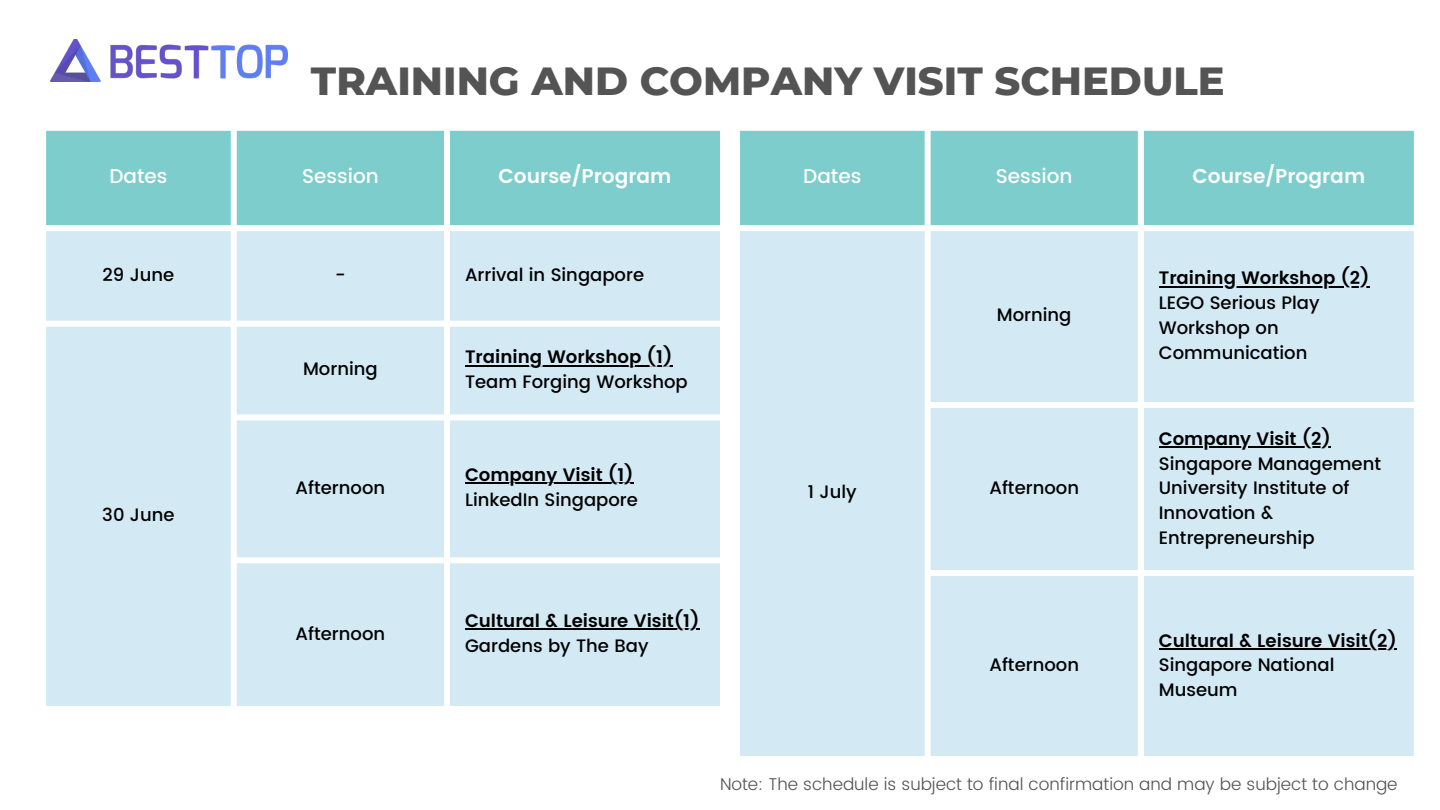
<style>
.page{position:relative;width:1440px;height:810px;background:#fff}
.page>*{position:absolute;margin:0;border:0;box-sizing:border-box;transform-origin:0 0}
.t1{font:800 40px "Montserrat";color:#545454}
.t2{font:600 20px "Poppins";color:#fff}
.t3{font:500 20px "Poppins";color:#fff}
.t4{font:500 18px/24.8px "Poppins";color:#000}
.t5{font:600 18px "Poppins";color:#000}
.t6{font:300 17px "Poppins";color:#525252}
</style>
<div class="page">
<div style="left:46px;top:131px;width:674px;height:94px;background:#7ccdcb"></div>
<div style="left:46px;top:231px;width:674px;height:475px;background:#d3eaf5"></div>
<hr style="left:465px;top:365px;width:207px;height:1px;background:#000">
<hr style="left:465px;top:483px;width:169px;height:1px;background:#000">
<hr style="left:465px;top:629px;width:234px;height:1px;background:#000">
<div style="left:740px;top:131px;width:674px;height:94px;background:#7ccdcb"></div>
<div style="left:740px;top:231px;width:674px;height:525px;background:#d3eaf5"></div>
<hr style="left:1159px;top:286px;width:211px;height:1px;background:#000">
<hr style="left:1159px;top:446px;width:172px;height:2px;background:#000">
<hr style="left:1159px;top:648px;width:238px;height:2px;background:#000">
<img style="left:51px;top:40px;width:236px;height:41px">
<h1 class="t1" style="left:311px;top:56px;width:915px">TRAINING AND COMPANY VISIT SCHEDULE</h1>
<p class="t3" style="left:109px;top:165px;width:60px">Dates</p>
<p class="t3" style="left:302px;top:165px;width:78px">Session</p>
<p class="t2" style="left:499px;top:165px;width:174px">Course/Program</p>
<p class="t4" style="left:103px;top:262px;width:73px">29 June</p>
<p class="t4" style="left:335px;top:262px;width:12px">-</p>
<p class="t4" style="left:465px;top:262px;width:181px">Arrival in Singapore</p>
<p class="t4" style="left:102px;top:502px;width:74px">30 June</p>
<p class="t4" style="left:303px;top:357px;width:76px">Morning</p>
<p class="t4" style="left:296px;top:475px;width:91px">Afternoon</p>
<p class="t4" style="left:296px;top:621px;width:91px">Afternoon</p>
<p class="t5" style="left:465px;top:347px;width:209px">Training Workshop (1)</p>
<p class="t4" style="left:465px;top:370px;width:224px">Team Forging Workshop</p>
<p class="t5" style="left:465px;top:464px;width:170px">Company Visit (1)</p>
<p class="t4" style="left:465px;top:487px;width:174px">LinkedIn Singapore</p>
<p class="t5" style="left:465px;top:610px;width:236px">Cultural &amp; Leisure Visit(1)</p>
<p class="t4" style="left:465px;top:633px;width:185px">Gardens by The Bay</p>
<p class="t3" style="left:803px;top:165px;width:60px">Dates</p>
<p class="t3" style="left:996px;top:165px;width:78px">Session</p>
<p class="t2" style="left:1192px;top:165px;width:174px">Course/Program</p>
<p class="t4" style="left:808px;top:479px;width:50px">1 July</p>
<p class="t4" style="left:997px;top:302px;width:76px">Morning</p>
<p class="t4" style="left:989px;top:476px;width:91px">Afternoon</p>
<p class="t4" style="left:989px;top:653px;width:91px">Afternoon</p>
<p class="t5" style="left:1159px;top:268px;width:212px">Training Workshop (2)</p>
<p class="t4" style="left:1159px;top:290px;width:162px">LEGO Serious Play<br>Workshop on<br>Communication</p>
<p class="t5" style="left:1159px;top:428px;width:173px">Company Visit (2)</p>
<p class="t4" style="left:1159px;top:451px;width:224px">Singapore Management<br>University Institute of<br>Innovation &amp;<br>Entrepreneurship</p>
<p class="t5" style="left:1159px;top:630px;width:239px">Cultural &amp; Leisure Visit(2)</p>
<p class="t4" style="left:1159px;top:653px;width:177px">Singapore National<br>Museum</p>
<p class="t6" style="left:720px;top:774px;width:679px">Note: The schedule is subject to final confirmation and may be subject to change</p>
</div>
